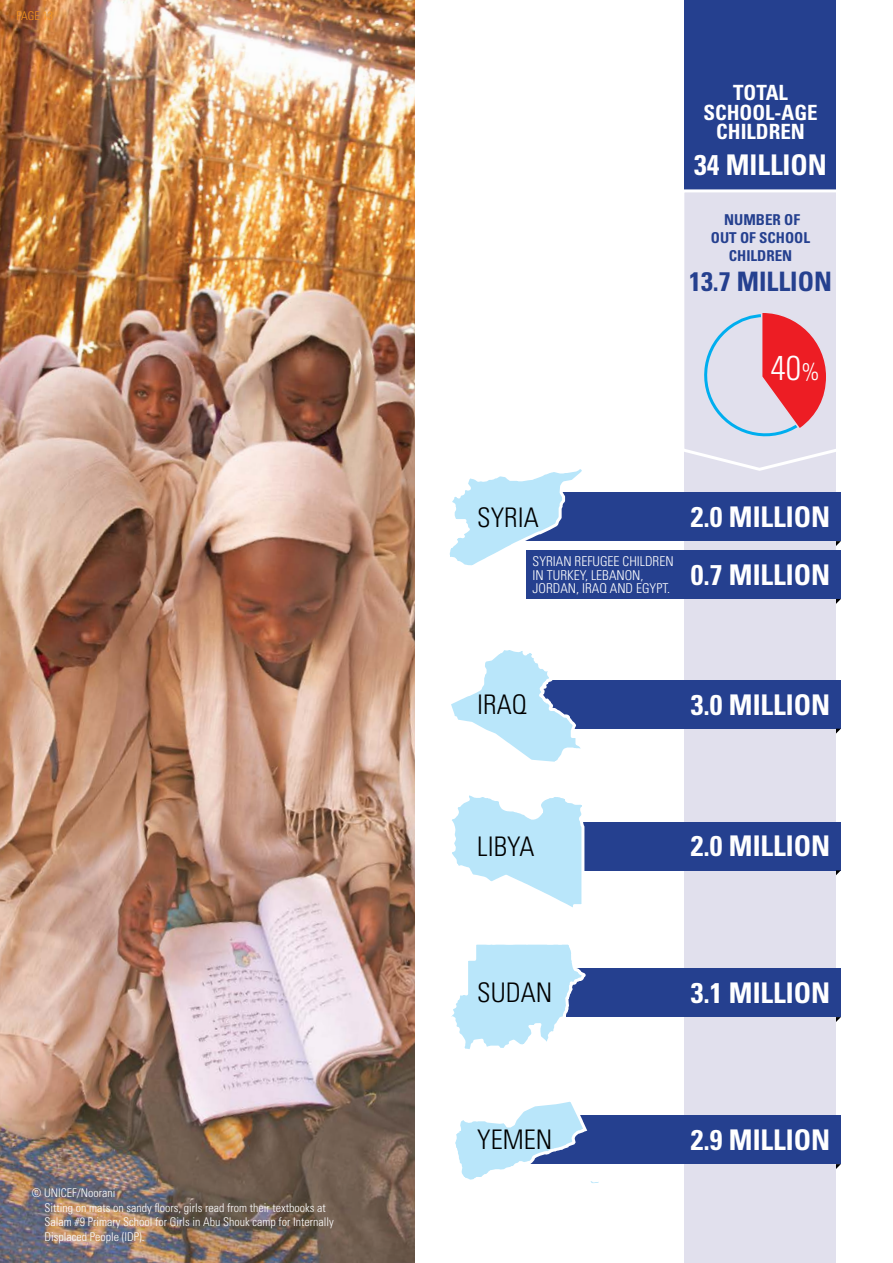
<style>
.page{position:relative;width:893px;height:1263px;background:#fff}
.page>*{position:absolute;margin:0;border:0;box-sizing:border-box;transform-origin:0 0}
.t1{font:300 condensed 34.5px "Univers LT Std";color:#fff}
.t2{font:700 condensed 28.5px/57.9px "Univers LT Std";color:#fff}
.t3{font:300 condensed 27px "Univers LT Std";color:#000}
.t4{font:700 condensed 26.85px "Univers LT Std";color:#25408f}
.t5{font:700 condensed 21px/19.5px "Univers LT Std";color:#fff;text-align:center}
.t6{font:700 condensed 15px/18px "Univers LT Std";color:#25408f;text-align:center}
.t7{font:300 condensed 13.5px/13.5px "Univers LT Std";color:#fff}
.t8{font:300 condensed 12px/14.4px "Univers LT Std";color:#fff}
.t9{font:300 condensed 12px "Univers LT Std";color:#f7941e}
.s1{font-size:24px}
</style>
<div class="page">
<img style="left:0;top:0;width:415px;height:1263px">
<div style="left:684px;top:446px;width:152px;height:817px;background:#e1e0ed"></div>
<div style="left:684px;top:0;width:152px;height:191px;background:#25408f"></div>
<div style="left:501px;top:493px;width:340px;height:48px;background:#25408f"></div>
<div style="left:526px;top:551px;width:315px;height:48px;background:#25408f"></div>
<svg style="left:449px;top:469px;width:139px;height:97px"></svg>
<div style="left:506px;top:680px;width:335px;height:48px;background:#25408f"></div>
<svg style="left:451px;top:650px;width:136px;height:112px"></svg>
<div style="left:472px;top:822px;width:369px;height:48px;background:#25408f"></div>
<svg style="left:452px;top:795px;width:136px;height:113px"></svg>
<div style="left:511px;top:969px;width:330px;height:48px;background:#25408f"></div>
<svg style="left:451px;top:944px;width:137px;height:105px"></svg>
<div style="left:522px;top:1116px;width:319px;height:48px;background:#25408f"></div>
<svg style="left:455px;top:1101px;width:151px;height:83px"></svg>
<svg style="left:684px;top:191px;width:152px;height:278px;background:#dfc8d5"></svg>
<svg style="left:836px;top:541px;width:5px;height:5px"></svg>
<svg style="left:836px;top:599px;width:5px;height:5px"></svg>
<svg style="left:836px;top:729px;width:5px;height:4px"></svg>
<svg style="left:836px;top:870px;width:5px;height:5px"></svg>
<svg style="left:836px;top:1017px;width:5px;height:5px"></svg>
<svg style="left:836px;top:1164px;width:5px;height:5px"></svg>
<hr style="left:0;top:0;width:1px;height:32px;background:#fff">
<p class="t9" style="left:16px;top:9px;width:38px">PAGE 13</p>
<p class="t8" style="left:45px;top:1186px;width:291px;text-indent:-13px">© UNICEF/Noorani<br>Sitting on mats on sandy floors, girls read from their textbooks at Salam #9 Primary School for Girls in Abu Shouk camp for Internally Displaced People (IDP).</p>
<h3 class="t5" style="left:703px;top:83px;width:116px">TOTAL<br>SCHOOL-AGE<br>CHILDREN</h3>
<h2 class="t2" style="left:694px;top:136px;width:134px">34 MILLION</h2>
<p class="t6" style="left:711px;top:210px;width:101px">NUMBER OF<br>OUT OF SCHOOL<br>CHILDREN</p>
<h3 class="t4" style="left:689px;top:265px;width:144px">13.7 MILLION</h3>
<h1 class="t1" style="left:770px;top:348px;width:51px">40<span class="s1">%</span></h1>
<h3 class="t3" style="left:477px;top:501px;width:63px">SYRIA</h3>
<p class="t7" style="left:533px;top:555px;width:142px">SYRIAN REFUGEE CHILDREN<br>IN TURKEY, LEBANON,<br>JORDAN, IRAQ AND EGYPT.</p>
<h2 class="t2" style="left:691px;top:488px;width:141px">2.0 MILLION<br>0.7 MILLION</h2>
<h3 class="t3" style="left:477px;top:688px;width:51px">IRAQ</h3>
<h2 class="t2" style="left:691px;top:675px;width:141px">3.0 MILLION</h2>
<h3 class="t3" style="left:477px;top:830px;width:59px">LIBYA</h3>
<h2 class="t2" style="left:691px;top:817px;width:141px">2.0 MILLION</h2>
<h3 class="t3" style="left:477px;top:976px;width:77px">SUDAN</h3>
<h2 class="t2" style="left:691px;top:964px;width:141px">3.1 MILLION</h2>
<h3 class="t3" style="left:477px;top:1124px;width:76px">YEMEN</h3>
<h2 class="t2" style="left:691px;top:1111px;width:141px">2.9 MILLION</h2>
</div>
